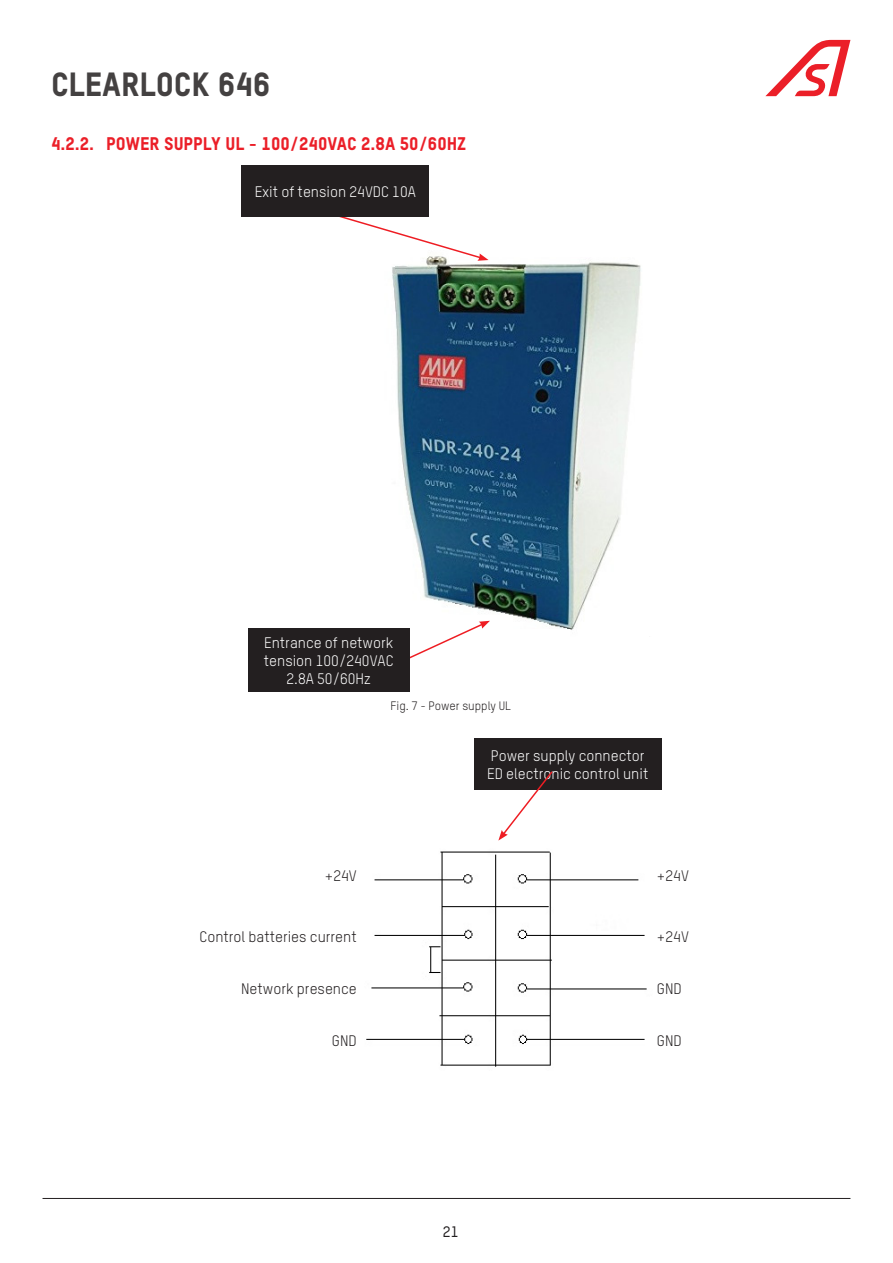
<style>
.page{position:relative;width:893px;height:1263px;background:#fff}
.page>*{position:absolute;margin:0;border:0;box-sizing:border-box;transform-origin:0 0}
.t1{font:33px "Oxfam TSTARPRO Headline";color:#444141}
.t2{font:18px "Oxfam TSTARPRO Headline";color:#eb1f28}
.TEXTES_IMAGES{font:15px/18px "Oxfam TSTARPRO";color:#fff;text-align:center}
.TEXTES_IMAGES-2{font:15px "Oxfam TSTARPRO";color:#231f20}
.t3{font:500 15px "Oxfam TSTARPRO";color:#231f20}
.t4{font:12px "Oxfam TSTARPRO";color:#231f20}
</style>
<div class="page">
<img style="left:392px;top:261px;width:249px;height:369px">
<svg style="left:339px;top:217px;width:150px;height:44px"></svg>
<svg style="left:392px;top:621px;width:98px;height:38px"></svg>
<div style="left:242px;top:166px;width:187px;height:51px;background:#231f20"></div>
<div style="left:248px;top:628px;width:162px;height:64px;background:#231f20"></div>
<div style="left:474px;top:739px;width:187px;height:51px;background:#231f20"></div>
<img style="left:366px;top:840px;width:281px;height:227px">
<svg style="left:498px;top:771px;width:55px;height:69px"></svg>
<svg style="left:765px;top:40px;width:85px;height:56px"></svg>
<hr style="left:43px;top:1198px;width:807px;height:1px;background:#231f20">
<h1 class="t1" style="left:51px;top:64px;width:221px">CLEARLOCK 646</h1>
<p class="t2" style="left:51px;top:132px;width:416px">4.2.2. POWER SUPPLY UL - 100/240VAC 2.8A 50/60HZ</p>
<p class="TEXTES_IMAGES" style="left:255px;top:183px;width:162px">Exit of tension 24VDC 10A</p>
<p class="TEXTES_IMAGES" style="left:264px;top:633px;width:131px">Entrance of network tension 100/240VAC<br>2.8A 50/60Hz</p>
<p class="t4" style="left:391px;top:699px;width:122px">Fig. 7 - Power supply UL</p>
<p class="TEXTES_IMAGES" style="left:487px;top:747px;width:163px;text-align:left">Power supply connector<br>ED electronic control unit</p>
<p class="TEXTES_IMAGES-2" style="left:325px;top:867px;width:33px">+24V</p>
<p class="TEXTES_IMAGES-2" style="left:657px;top:867px;width:33px">+24V</p>
<p class="TEXTES_IMAGES-2" style="left:200px;top:927px;width:159px">Control batteries current</p>
<p class="TEXTES_IMAGES-2" style="left:657px;top:927px;width:33px">+24V</p>
<p class="TEXTES_IMAGES-2" style="left:241px;top:979px;width:117px">Network presence</p>
<p class="TEXTES_IMAGES-2" style="left:332px;top:1031px;width:26px">GND</p>
<p class="TEXTES_IMAGES-2" style="left:657px;top:979px;width:26px">GND</p>
<p class="TEXTES_IMAGES-2" style="left:657px;top:1031px;width:26px">GND</p>
<p class="t3" style="left:443px;top:1222px;width:17px">21</p>
</div>
